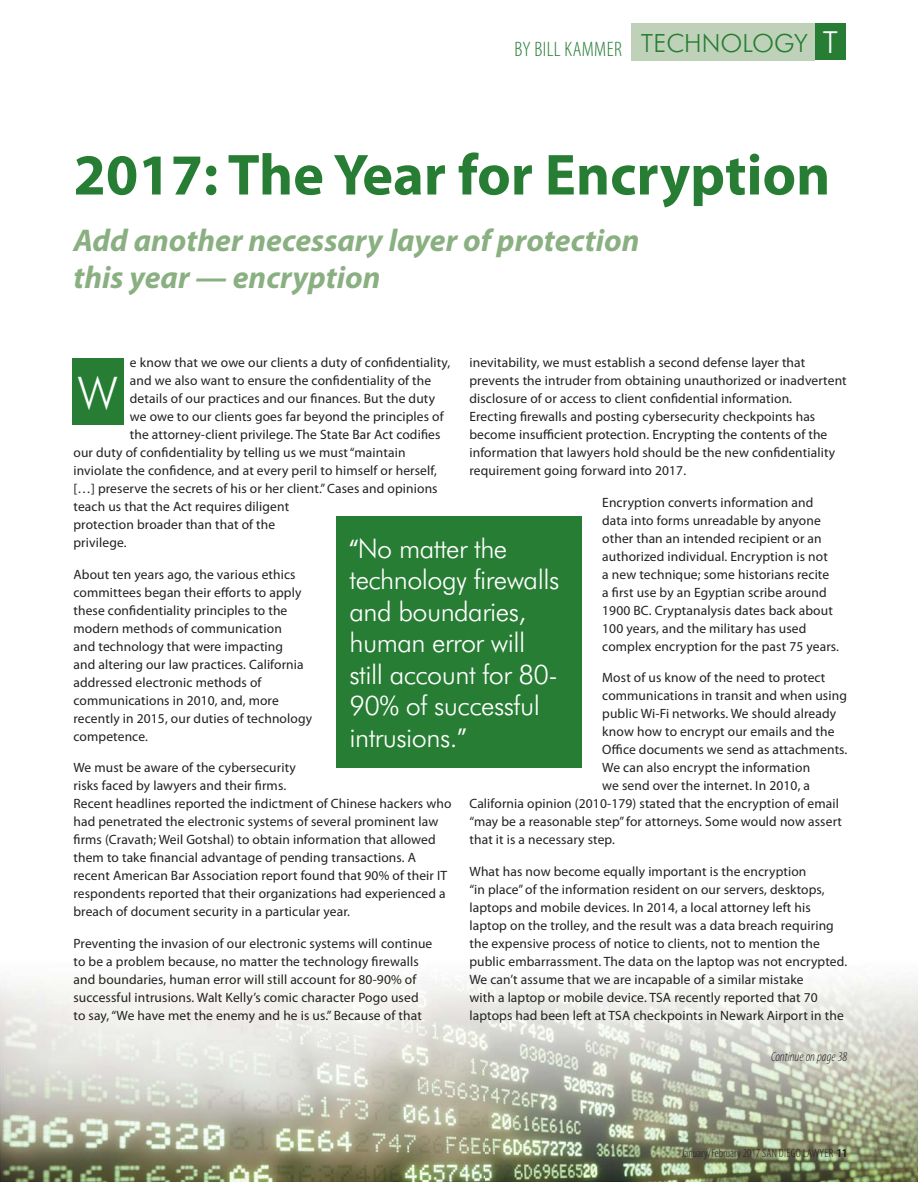
<style>
.page{position:relative;width:918px;height:1188px;background:#fff}
.page>*{position:absolute;margin:0;border:0;box-sizing:border-box;transform-origin:0 0}
.t1{font:700 58.35px "Myriad Pro";color:#267d33}
.t2{font:300 45px "Futura BT";color:#fff}
.t3{font:italic 700 31.5px/37.5px "Myriad Pro";color:#8ab082}
.t4{font:300 27px/31.5px "Futura BT";letter-spacing:-.02em;color:#fff}
.t5{font:300 25.2px "Futura BT";color:#267d33}
.t6{font:300 condensed 21px "Myriad Pro";letter-spacing:.02em;color:#267d33}
.t7{font:13.5px/18px "Myriad Pro";letter-spacing:.01em;color:#231f20}
.t8{font:italic 300 condensed 13.5px "Myriad Pro";color:#231f20}
.t9{font:300 condensed 12px "Myriad Pro";color:#231f20}
.s1{font-size:30.45px;color:#fff}
.s2{font-family:"Myriad Pro";font-weight:600;font-stretch:condensed}
.s3{font-family:"Myriad Pro";font-weight:400}
.s4{font-weight:700}
</style>
<div class="page">
<img style="left:1px;top:976px;width:917px;height:205px">
<div style="left:72px;top:358px;width:51px;height:67px;background:#267d33"></div>
<div style="left:336px;top:516px;width:246px;height:252px;background:#267d33"></div>
<div style="left:815px;top:23px;width:31px;height:37px;background:#267d33"></div>
<div style="left:632px;top:23px;width:183px;height:38px;background:#bfd2b9"></div>
<h3 class="t6" style="left:515px;top:37px;width:109px">BY BILL KAMMER</h3>
<h3 class="t5" style="left:641px;top:33px;width:198px">TECHNOLOGY <span class="s1">T</span></h3>
<h1 class="t1" style="left:73px;top:140px;width:758px">2017: The Year for Encryption</h1>
<h3 class="t3" style="left:73px;top:221px;width:568px">Add another necessary layer of protection this year — encryption</h3>
<p class="t7" style="left:469px;top:355px;width:379px">inevitability, we must establish a second defense layer that prevents the intruder from obtaining unauthorized or inadvertent disclosure of or access to client confidential information.<br>Erecting firewalls and posting cybersecurity checkpoints has become insufficient protection. Encrypting the contents of the information that lawyers hold should be the new confidentiality requirement going forward into 2017.</p>
<p class="t7" style="left:602px;top:494px;width:238px">Encryption converts information and data into forms unreadable by anyone other than an intended recipient or an authorized individual. Encryption is not<br>a new technique; some historians recite a first use by an Egyptian scribe around 1900 BC. Cryptanalysis dates back about 100 years, and the military has used complex encryption for the past 75 years.</p>
<p class="t7" style="left:602px;top:670px;width:225px">Most of us know of the need to protect</p>
<p class="t7" style="left:602px;top:688px;width:246px">communications in transit and when using</p>
<p class="t7" style="left:602px;top:706px;width:235px">public Wi-Fi networks. We should already</p>
<p class="t7" style="left:602px;top:724px;width:234px">know how to encrypt our emails and the</p>
<p class="t7" style="left:602px;top:742px;width:247px">Office documents we send as attachments.</p>
<p class="t7" style="left:602px;top:760px;width:209px">We can also encrypt the information</p>
<p class="t7" style="left:602px;top:778px;width:209px">we send over the internet. In 2010, a</p>
<p class="t7" style="left:469px;top:796px;width:371px">California opinion (2010-179) stated that the encryption of email</p>
<p class="t7" style="left:469px;top:814px;width:374px">“may be a reasonable step” for attorneys. Some would now assert</p>
<p class="t7" style="left:469px;top:832px;width:147px">that it is a necessary step.</p>
<p class="t7" style="left:469px;top:863px;width:379px">What has now become equally important is the encryption<br>“in place” of the information resident on our servers, desktops, laptops and mobile devices. In 2014, a local attorney left his laptop on the trolley, and the result was a data breach requiring the expensive process of notice to clients, not to mention the public embarrassment. The data on the laptop was not encrypted.<br>We can’t assume that we are incapable of a similar mistake<br>with a laptop or mobile device. TSA recently reported that 70 laptops had been left at TSA checkpoints in Newark Airport in the</p>
<p class="t7" style="left:130px;top:355px;width:322px">e know that we owe our clients a duty of confidentiality,</p>
<p class="t7" style="left:130px;top:373px;width:303px">and we also want to ensure the confidentiality of the</p>
<p class="t7" style="left:130px;top:391px;width:307px">details of our practices and our finances. But the duty</p>
<p class="t7" style="left:130px;top:409px;width:315px">we owe to our clients goes far beyond the principles of</p>
<p class="t7" style="left:130px;top:427px;width:312px">the attorney-client privilege. The State Bar Act codifies</p>
<p class="t7" style="left:73px;top:445px;width:334px">our duty of confidentiality by telling us we must “maintain</p>
<p class="t7" style="left:73px;top:463px;width:365px">inviolate the confidence, and at every peril to himself or herself,</p>
<p class="t7" style="left:73px;top:481px;width:366px">[…] preserve the secrets of his or her client.” Cases and opinions</p>
<p class="t7" style="left:73px;top:499px;width:217px">teach us that the Act requires diligent</p>
<p class="t7" style="left:73px;top:517px;width:203px">protection broader than that of the</p>
<p class="t7" style="left:73px;top:535px;width:55px">privilege.</p>
<p class="t7" style="left:73px;top:566px;width:240px">About ten years ago, the various ethics committees began their efforts to apply these confidentiality principles to the modern methods of communication<br>and technology that were impacting<br>and altering our law practices. California addressed electronic methods of communications in 2010, and, more recently in 2015, our duties of technology competence.</p>
<p class="t7" style="left:73px;top:760px;width:379px">We must be aware of the cybersecurity<br>risks faced by lawyers and their firms.<br>Recent headlines reported the indictment of Chinese hackers who had penetrated the electronic systems of several prominent law firms (Cravath; Weil Gotshal) to obtain information that allowed them to take financial advantage of pending transactions. A recent American Bar Association report found that 90% of their IT respondents reported that their organizations had experienced a breach of document security in a particular year.</p>
<p class="t7" style="left:73px;top:935px;width:360px">Preventing the invasion of our electronic systems will continue to be a problem because, no matter the technology firewalls and boundaries, human error will still account for 80-90% of successful intrusions. Walt Kelly’s comic character Pogo used to say, “We have met the enemy and he is us.” Because of that</p>
<h2 class="t2" style="left:77px;top:375px;width:42px">W</h2>
<h3 class="t4" style="left:350px;top:535px;width:211px"><span class="s2">“</span>No matter the technology firewalls and boundaries, human error will still account for 80-<br>90% of successful intrusions.<span class="s3">”</span></h3>
<p class="t8" style="left:771px;top:1048px;width:78px">Continue on page 38</p>
<p class="t9" style="left:682px;top:1146px;width:167px">January/February 2017 SAN DIEGO LAWYER <span class="s4">11</span></p>
</div>
